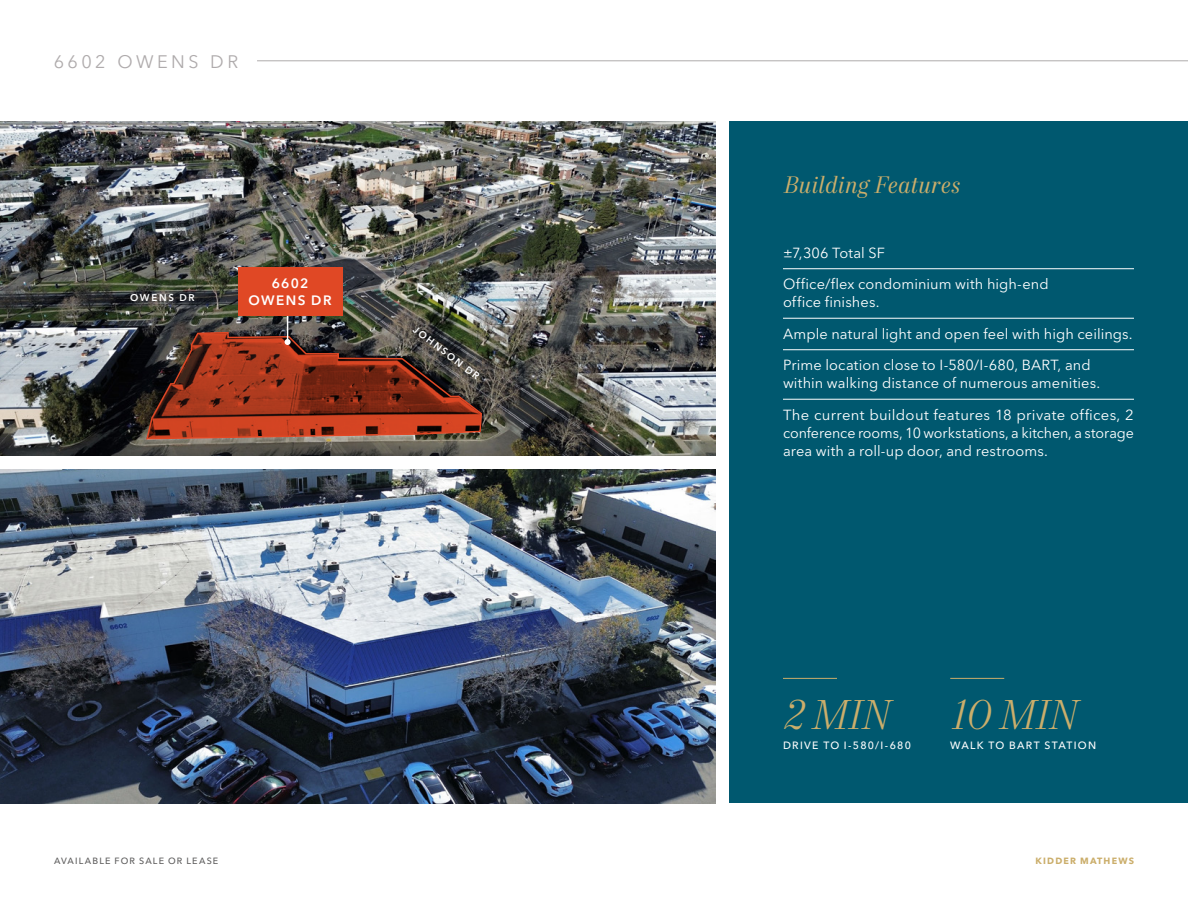
<style>
.page{position:relative;width:1188px;height:918px;background:#fff}
.page>*{position:absolute;margin:0;border:0;box-sizing:border-box;transform-origin:0 0}
.Stat_Italic_-_Gold_2023{font:italic 300 42px "Mort Modern 07";letter-spacing:-.025em;color:#cbae6b}
.Callout_Text_-_Italics_-_Gold_2023{font:italic 24px "Mort Modern 08";letter-spacing:.01em;color:#cbae6b}
.t1{font:18px "Avenir Next LT Pro";letter-spacing:.195em;color:#afabac}
.Factoids_-_White_2023{font:14.55px/18px "Avenir Next LT Pro";letter-spacing:.005em;color:#fff}
.Body_Copy_-_White_2023{font:14.55px/18px "Avenir Next LT Pro";letter-spacing:.005em;color:#fff;text-align:justify}
.Subject_Property_Label_-_White_2023{font:600 13.5px/16.5px "Avenir Next LT Pro";letter-spacing:.1em;color:#fff;text-align:center}
.Stat_Label_-_White_2023{font:500 10.5px "Avenir Next LT Pro";letter-spacing:.125em;color:#fff}
.Street_Names_-_White_2023{font:600 9.75px "Avenir Next LT Pro";letter-spacing:.175em;color:#fff}
.t2{font:500 9px "Avenir Next LT Pro";letter-spacing:.13em;color:#5e5d5d}
.t3{font:700 9px "Avenir Next LT Pro";letter-spacing:.13em;color:#cbae6b}
</style>
<div class="page">
<div style="left:729px;top:122px;width:459px;height:681px;background:#00586f"></div>
<img style="left:0;top:469px;width:716px;height:334px">
<img style="left:0;top:122px;width:716px;height:334px">
<hr style="left:783px;top:678px;width:54px;height:1px;background:#cbae6b">
<hr style="left:950px;top:678px;width:54px;height:1px;background:#cbae6b">
<hr style="left:783px;top:268px;width:351px;height:1px;background:#fff">
<hr style="left:783px;top:318px;width:351px;height:1px;background:#fff">
<hr style="left:783px;top:349px;width:351px;height:1px;background:#fff">
<hr style="left:783px;top:399px;width:351px;height:1px;background:#fff">
<hr style="left:287px;top:303px;width:1px;height:39px;background:#fff">
<svg style="left:145px;top:331px;width:338px;height:109px;background:#803825"></svg>
<div style="left:238px;top:267px;width:104px;height:48px;background:#e04825"></div>
<hr style="left:257px;top:61px;width:931px;height:1px;background:#afabac">
<p class="t1" style="left:54px;top:51px;width:186px">6602 OWENS DR</p>
<p class="Street_Names_-_White_2023" style="left:130px;top:292px;width:66px">OWENS DR</p>
<p class="Subject_Property_Label_-_White_2023" style="left:249px;top:275px;width:84px">6602<br>OWENS DR</p>
<p class="Street_Names_-_White_2023" style="left:418px;top:324px;width:82px;rotate:37deg">JOHNSON DR</p>
<p class="Callout_Text_-_Italics_-_Gold_2023" style="left:783px;top:170px;width:179px">Building Features</p>
<p class="Factoids_-_White_2023" style="left:783px;top:244px;width:103px">±7,306 Total SF</p>
<p class="Factoids_-_White_2023" style="left:783px;top:275px;width:267px">Office/flex condominium with high-end office finishes.</p>
<p class="Factoids_-_White_2023" style="left:783px;top:325px;width:351px">Ample natural light and open feel with high ceilings.</p>
<p class="Factoids_-_White_2023" style="left:783px;top:356px;width:319px">Prime location close to I-580/I-680, BART, and within walking distance of numerous amenities.</p>
<p class="Body_Copy_-_White_2023" style="left:783px;top:406px;width:353px">The current buildout features 18 private offices, 2 conference rooms, 10 workstations, a kitchen, a storage area with a roll-up door, and restrooms.</p>
<p class="Stat_Italic_-_Gold_2023" style="left:783px;top:689px;width:108px">2 MIN</p>
<p class="Stat_Label_-_White_2023" style="left:783px;top:739px;width:129px">DRIVE TO I-580/I-680</p>
<p class="Stat_Italic_-_Gold_2023" style="left:950px;top:689px;width:128px">10 MIN</p>
<p class="Stat_Label_-_White_2023" style="left:950px;top:739px;width:148px">WALK TO BART STATION</p>
<p class="t2" style="left:54px;top:855px;width:166px">AVAILABLE FOR SALE OR LEASE</p>
<p class="t3" style="left:1036px;top:855px;width:100px">KIDDER MATHEWS</p>
</div>
